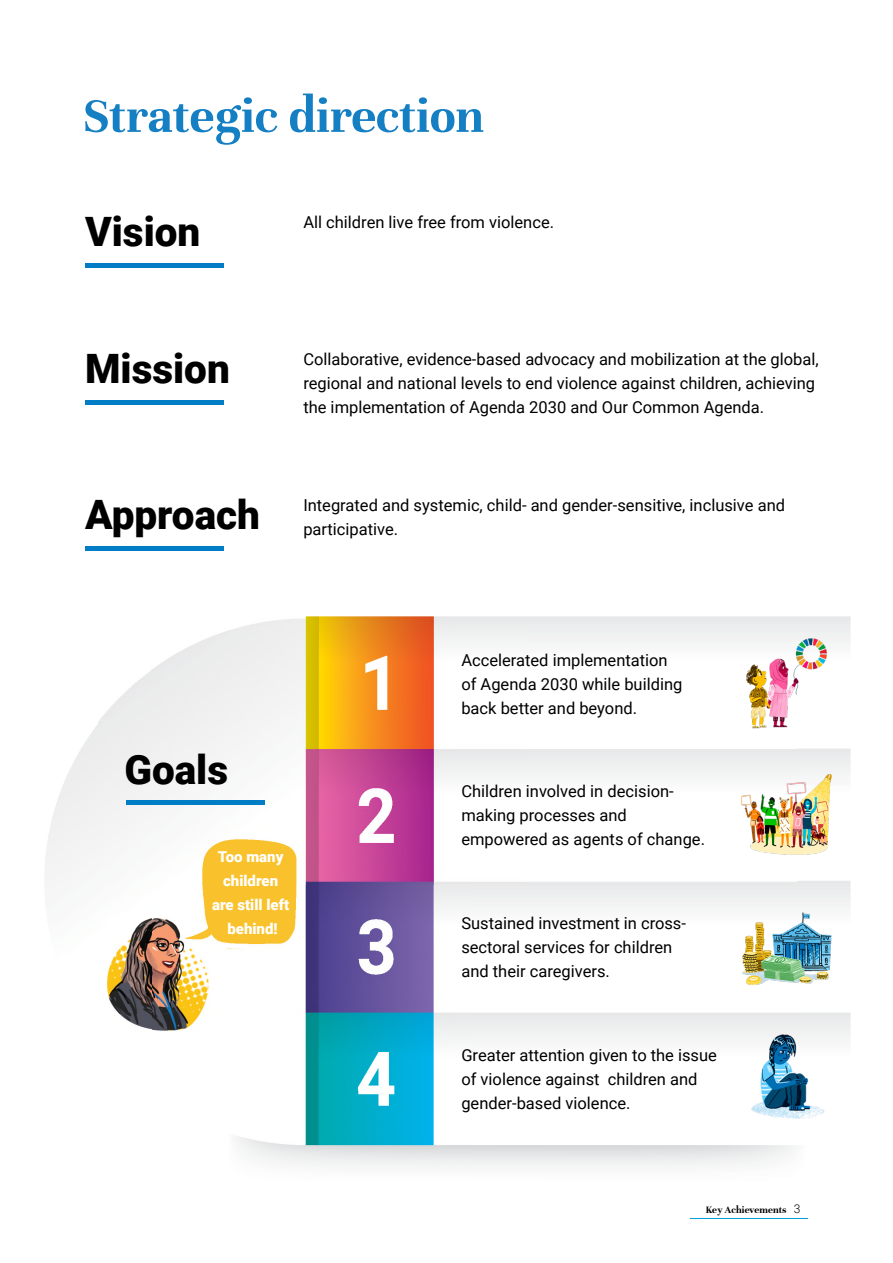
<style>
.page{position:relative;width:893px;height:1263px;background:#fff}
.page>*{position:absolute;margin:0;border:0;box-sizing:border-box;transform-origin:0 0}
.t1{font:700 52.5px "Unna";color:#157fc3}
.t2{font:900 40.5px "Roboto";color:#000}
.t3{font:16.5px/24px "Roboto";color:#000}
.t4{font:900 15px/24px "Roboto";color:#fff;text-align:center}
.t5{font:700 10.5px "Unna";letter-spacing:.01em;color:#000}
.s1{font-family:"Roboto";font-weight:300;font-size:12px}
</style>
<div class="page">
<hr style="left:691px;top:1218px;width:117px;height:1px;background:#009fda">
<img style="left:151px;top:617px;width:699px;height:550px">
<img style="left:98px;top:670px;width:53px;height:360px">
<hr style="left:85px;top:263px;width:139px;height:4px;background:#007dc5">
<div style="left:85px;top:400px;width:139px;height:5px;background:#007dc5"></div>
<hr style="left:85px;top:546px;width:139px;height:4px;background:#007dc5">
<div style="left:126px;top:800px;width:139px;height:5px;background:#007dc5"></div>
<img style="left:742px;top:638px;width:90px;height:90px">
<img style="left:742px;top:770px;width:90px;height:90px">
<img style="left:742px;top:1033px;width:90px;height:90px">
<img style="left:742px;top:901px;width:90px;height:90px">
<h1 class="t1" style="left:83px;top:86px;width:402px">Strategic direction</h1>
<h2 class="t2" style="left:85px;top:204px;width:117px">Vision</h2>
<p class="t3" style="left:303px;top:210px;width:252px">All children live free from violence.</p>
<h2 class="t2" style="left:85px;top:341px;width:146px">Mission</h2>
<p class="t3" style="left:303px;top:347px;width:517px">Collaborative, evidence-based advocacy and mobilization at the global, regional and national levels to end violence against children, achieving the implementation of Agenda 2030 and Our Common Agenda.</p>
<h2 class="t2" style="left:85px;top:487px;width:177px">Approach</h2>
<p class="t3" style="left:303px;top:493px;width:483px">Integrated and systemic, child- and gender-sensitive, inclusive and</p>
<p class="t3" style="left:303px;top:517px;width:96px">participative.</p>
<h2 class="t2" style="left:124px;top:741px;width:105px">Goals</h2>
<p class="t4" style="left:212px;top:844px;width:79px">Too many children are still left behind!</p>
<p class="t3" style="left:461px;top:647px;width:223px">Accelerated implementation of Agenda 2030 while building back better and beyond.</p>
<p class="t3" style="left:461px;top:779px;width:245px">Children involved in decision&shy;making processes and empowered as agents of change.</p>
<p class="t3" style="left:461px;top:910px;width:226px">Sustained investment in cross&shy;sectoral services for children and their caregivers.</p>
<p class="t3" style="left:461px;top:1042px;width:257px">Greater attention given to the issue of violence against children and gender-based violence.</p>
<p class="t5" style="left:706px;top:1203px;width:96px">Key Achievements <span class="s1">3</span></p>
</div>
